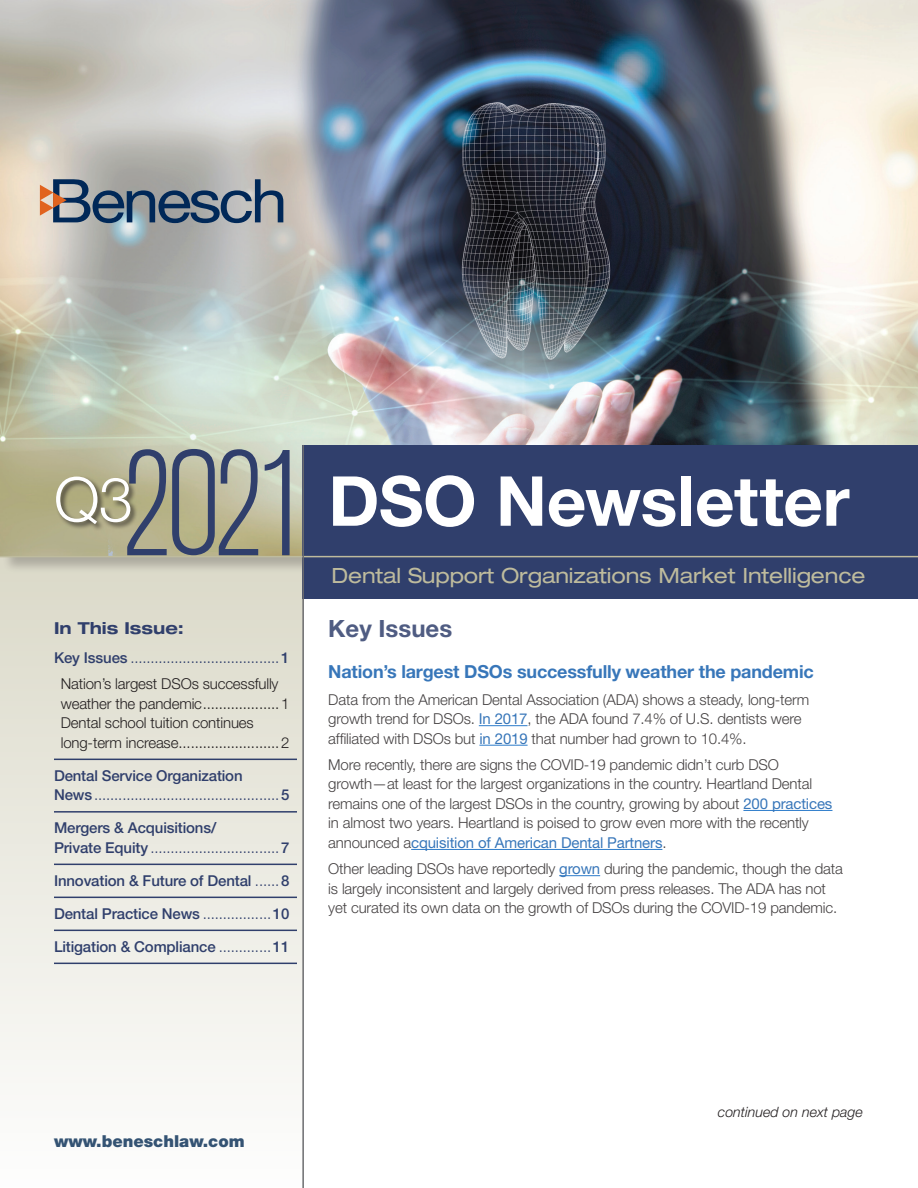
<style>
.page{position:relative;width:918px;height:1188px;background:#fff}
.page>*{position:absolute;margin:0;border:0;box-sizing:border-box;transform-origin:0 0}
.t1{font:300 condensed 150px "Akzidenz Grotesk BE";color:#303f6c}
.WhiteHead_Pg1{font:700 69px "Helvetica Neue";letter-spacing:-.005em;color:#fff}
.WhiteHead_Pg1-2{font:300 61.5px "Helvetica Neue";color:#fff}
.t2{font:700 24px "Helvetica Neue";color:#303f6c}
.BlackHead_Pg1{font:expanded 21px "Helvetica Neue";letter-spacing:-.005em;color:#bebb9d}
.t3{font:700 18px "Helvetica Neue";letter-spacing:-.01em;color:#145ead}
.t4{font:900 16.5px "Helvetica Neue";color:#345373}
.t5{font:700 expanded 16.5px "Helvetica Neue";color:#303f6c}
.Text{font:300 15px/19.5px "Helvetica Neue";letter-spacing:-.01em;color:#231f20}
.Text-2{font:500 15px/19.5px "Helvetica Neue";letter-spacing:-.01em;color:#303f6c}
.Text-3{font:300 15px/19.5px "Helvetica Neue";color:#303f6c}
.Numbered_Heads{font:italic 300 14.25px "Helvetica Neue";color:#231f20}
.s1{font-weight:500}
.s2{font-weight:300}
.s3{font-weight:400;color:#145ead}
</style>
<div class="page">
<div style="left:0;top:554px;width:303px;height:634px;background:linear-gradient(to bottom,#d7d6c6,#fefefe)"></div>
<img style="left:0;top:0;width:918px;height:556px">
<hr style="left:479px;top:725px;width:49px;height:1px;background:#0563c1">
<hr style="left:479px;top:745px;width:49px;height:1px;background:#0563c1">
<hr style="left:743px;top:810px;width:89px;height:1px;background:#0563c1">
<hr style="left:411px;top:849px;width:251px;height:1px;background:#0563c1">
<hr style="left:559px;top:875px;width:41px;height:1px;background:#0563c1">
<svg style="left:40px;top:179px;width:243px;height:44px;background:#7a838f"></svg>
<div style="left:302px;top:445px;width:616px;height:153px;background:#303f6c"></div>
<hr style="left:54px;top:759px;width:243px;height:1px;background:#303f6c">
<hr style="left:54px;top:811px;width:243px;height:2px;background:#303f6c">
<hr style="left:54px;top:864px;width:243px;height:1px;background:#303f6c">
<hr style="left:54px;top:897px;width:243px;height:1px;background:#303f6c">
<hr style="left:54px;top:930px;width:243px;height:1px;background:#303f6c">
<hr style="left:54px;top:963px;width:243px;height:1px;background:#303f6c">
<hr style="left:0;top:556px;width:918px;height:1px;background:#bebb9d">
<hr style="left:302px;top:445px;width:2px;height:743px;background:#6c6d70">
<div style="left:55px;top:475px;width:83px;height:57px;background:#231f20;opacity:.75"></div>
<p class="t1" style="left:121px;top:423px;width:191px">2021</p>
<p class="WhiteHead_Pg1-2" style="left:54px;top:462px;width:81px">Q3</p>
<p class="t5" style="left:54px;top:618px;width:132px">In This Issue:</p>
<p class="Text-3" style="left:54px;top:648px;width:237px"><span class="s1">Key Issues</span> .....................................<span class="s1">1</span></p>
<p class="Text" style="left:61px;top:674px;width:230px">Nation’s largest DSOs successfully weather the pandemic...................1<br>Dental school tuition continues long-term increase.........................2</p>
<p class="Text-3" style="left:54px;top:765px;width:237px"><span class="s1">Dental Service Organization<br>News</span> ..............................................<span class="s1">5</span></p>
<p class="Text-2" style="left:54px;top:818px;width:237px">Mergers &amp; Acquisitions/<br>Private Equity <span class="s2">................................</span>7</p>
<p class="Text-2" style="left:54px;top:871px;width:237px">Innovation &amp; Future of Dental <span class="s2">......</span>8</p>
<p class="Text-2" style="left:54px;top:904px;width:237px">Dental Practice News <span class="s2">.................</span>10</p>
<p class="Text-2" style="left:54px;top:937px;width:237px">Litigation &amp; Compliance <span class="s2">.............</span>11</p>
<p class="WhiteHead_Pg1" style="left:328px;top:458px;width:523px">DSO Newsletter</p>
<p class="BlackHead_Pg1" style="left:332px;top:563px;width:535px">Dental Support Organizations Market Intelligence</p>
<h3 class="t2" style="left:328px;top:614px;width:125px">Key Issues</h3>
<p class="t3" style="left:328px;top:661px;width:487px">Nation’s largest DSOs successfully weather the pandemic</p>
<p class="Text" style="left:328px;top:689px;width:482px">Data from the American Dental Association (ADA) shows a steady, long-term growth trend for DSOs. <span class="s3">In 2017</span>, the ADA found 7.4% of U.S. dentists were affiliated with DSOs but <span class="s3">in 2019</span> that number had grown to 10.4%.</p>
<p class="Text" style="left:328px;top:755px;width:506px">More recently, there are signs the COVID-19 pandemic didn’t curb DSO growth—at least for the largest organizations in the country. Heartland Dental remains one of the largest DSOs in the country, growing by about <span class="s3">200 practices </span>in almost two years. Heartland is poised to grow even more with the recently announced a<span class="s3">cquisition of American Dental Partners</span>.</p>
<p class="Text" style="left:328px;top:859px;width:516px">Other leading DSOs have reportedly <span class="s3">grown</span> during the pandemic, though the data is largely inconsistent and largely derived from press releases. The ADA has not yet curated its own data on the growth of DSOs during the COVID-19 pandemic.</p>
<p class="t4" style="left:54px;top:1131px;width:192px">www.beneschlaw.com</p>
<p class="Numbered_Heads" style="left:718px;top:1104px;width:146px">continued on next page</p>
</div>
